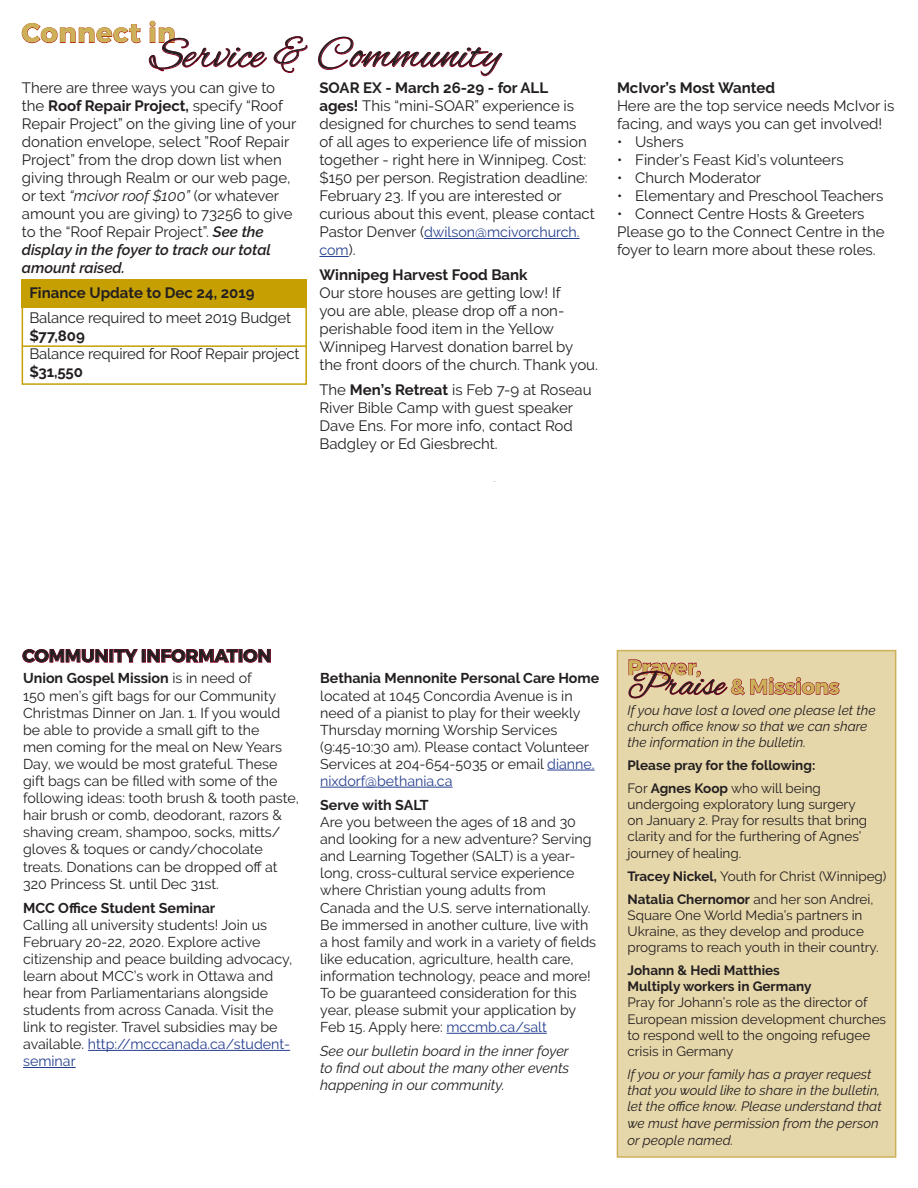
<style>
.page{position:relative;width:918px;height:1188px;background:#fff}
.page>*{position:absolute;margin:0;border:0;box-sizing:border-box;transform-origin:0 0}
.t1{font:45px "Alex Brush";letter-spacing:.01em;color:#231f20}
.t2{font:700 27px "Montserrat";letter-spacing:.025em;color:#cdb159}
.t3{font:700 21px "Montserrat";letter-spacing:-.01em;color:#cdb159}
.t4{font:700 18px "Montserrat";letter-spacing:-.01em;color:#231f20}
.t5{font:15px/18px "Raleway";color:#231f20}
.t6{font:700 15px "Raleway";color:#231f20}
.t7{font:14.25px/17.1px "Raleway";color:#231f20}
.t8{font:italic 14.25px/17.1px "Raleway";color:#231f20;text-align:justify}
.t9{font:14.25px/18px "Raleway";color:#253f8e}
.t10{font:13.5px/16.2px "Raleway";color:#231f20}
.t11{font:italic 13.5px/16.5px "Raleway";color:#231f20}
.t12{font:700 13.5px "Raleway";color:#231f20}
.s1{font-weight:700}
.s2{font-style:italic}
.s3{font-weight:600;font-style:italic}
.s4{font-size:15px;color:#231f20}
.s5{color:#253f8e}
.s6{font-family:"Alex Brush";font-weight:400;font-size:36px;color:#231f20}
</style>
<div class="page">
<div style="left:22px;top:279px;width:285px;height:28px;background:#c6a003"></div>
<div style="left:22px;top:285px;width:285px;height:100px;border:2px solid #c6a003"></div>
<hr style="left:22px;top:345px;width:285px;height:2px;background:#c6a003">
<hr style="left:88px;top:1050px;width:202px;height:1px;background:#253f8e">
<hr style="left:23px;top:1067px;width:53px;height:1px;background:#253f8e">
<hr style="left:547px;top:770px;width:48px;height:1px;background:#253f8e">
<hr style="left:320px;top:787px;width:133px;height:1px;background:#253f8e">
<hr style="left:447px;top:1033px;width:100px;height:1px;background:#253f8e">
<svg style="left:21px;top:23px;width:120px;height:20px"></svg>
<svg style="left:149px;top:21px;width:118px;height:51px"></svg>
<svg style="left:273px;top:36px;width:35px;height:37px"></svg>
<svg style="left:318px;top:36px;width:185px;height:40px"></svg>
<hr style="left:424px;top:238px;width:156px;height:1px;background:#253f8e">
<hr style="left:319px;top:256px;width:30px;height:1px;background:#253f8e">
<svg style="left:22px;top:649px;width:116px;height:14px"></svg>
<div style="left:142px;top:649px;width:4px;height:14px;border:1px solid #900020"></div>
<svg style="left:147px;top:649px;width:124px;height:14px"></svg>
<div style="left:617px;top:650px;width:279px;height:508px;background:#e6d7aa;border:2px solid #cdb159"></div>
<svg style="left:628px;top:659px;width:212px;height:40px"></svg>
<p class="t2" style="left:22px;top:16px;width:155px">Connect in</p>
<p class="t1" style="left:150px;top:29px;width:352px">Service &amp; Community</p>
<p class="t5" style="left:22px;top:79px;width:276px">There are three ways you can give to the <span class="s1">Roof Repair Project,</span> specify “Roof Repair Project” on the giving line of your donation envelope, select ”Roof Repair Project” from the drop down list when giving through Realm or our web page, or text <span class="s2">“mcivor roof $100”</span> (or whatever amount you are giving) to 73256 to give to the “Roof Repair Project”. <span class="s3">See the display in the foyer to track our total amount raised.</span></p>
<p class="t6" style="left:29px;top:284px;width:227px">Finance Update to Dec 24, 2019</p>
<p class="t5" style="left:29px;top:309px;width:263px">Balance required to meet 2019 Budget <span class="s1">$77,809</span></p>
<p class="t5" style="left:29px;top:345px;width:272px">Balance required for Roof Repair project <span class="s1">$31,550</span></p>
<p class="t5" style="left:319px;top:79px;width:277px"><span class="s1">SOAR EX - March 26-29 - for ALL<br>ages!</span> This “mini-SOAR” experience is designed for churches to send teams<br>of all ages to experience life of mission together - right here in Winnipeg. Cost: $150 per person. Registration deadline:<br>February 23. If you are interested or curious about this event, please contact</p>
<p class="t9" style="left:319px;top:223px;width:262px"><span class="s4">Pastor Denver (</span>dwilson@mcivorchurch. com<span class="s4">).</span></p>
<p class="t5" style="left:319px;top:266px;width:280px"><span class="s1">Winnipeg Harvest Food Bank<br></span>Our store houses are getting low! If<br>you are able, please drop off a non&shy;perishable food item in the Yellow Winnipeg Harvest donation barrel by the front doors of the church. Thank you.</p>
<p class="t5" style="left:319px;top:381px;width:274px">The <span class="s1">Men’s Retreat</span> is Feb 7-9 at Roseau River Bible Camp with guest speaker Dave Ens. For more info, contact Rod Badgley or Ed Giesbrecht.</p>
<p class="t5" style="left:617px;top:79px;width:279px"><span class="s1">McIvor’s Most Wanted<br></span>Here are the top service needs McIvor is facing, and ways you can get involved!</p>
<p class="t5" style="left:617px;top:133px;width:68px">• Ushers</p>
<p class="t5" style="left:617px;top:151px;width:228px">• Finder’s Feast Kid’s volunteers</p>
<p class="t5" style="left:617px;top:169px;width:146px">• Church Moderator</p>
<p class="t5" style="left:617px;top:187px;width:268px">• Elementary and Preschool Teachers</p>
<p class="t5" style="left:617px;top:205px;width:249px">• Connect Centre Hosts &amp; Greeters</p>
<p class="t5" style="left:617px;top:223px;width:269px">Please go to the Connect Centre in the foyer to learn more about these roles.</p>
<p class="t4" style="left:22px;top:645px;width:251px">COMMUNITY INFORMATION</p>
<p class="t7" style="left:23px;top:670px;width:277px"><span class="s1">Union Gospel Mission</span> is in need of<br>150 men’s gift bags for our Community Christmas Dinner on Jan. 1. If you would be able to provide a small gift to the<br>men coming for the meal on New Years Day, we would be most grateful. These gift bags can be filled with some of the following ideas: tooth brush &amp; tooth paste, hair brush or comb, deodorant, razors &amp; shaving cream, shampoo, socks, mitts/ gloves &amp; toques or candy/chocolate treats. Donations can be dropped off at 320 Princess St. until Dec 31st.</p>
<p class="t7" style="left:23px;top:899px;width:271px"><span class="s1">MCC Office Student Seminar<br></span>Calling all university students! Join us February 20-22, 2020. Explore active citizenship and peace building advocacy, learn about MCC’s work in Ottawa and hear from Parliamentarians alongside students from across Canada. Visit the link to register. Travel subsidies may be available. <span class="s5">http://mcccanada.ca/student&shy;seminar</span></p>
<p class="t7" style="left:320px;top:670px;width:281px"><span class="s1">Bethania Mennonite Personal Care Home </span>located at 1045 Concordia Avenue is in need of a pianist to play for their weekly Thursday morning Worship Services (9:45-10:30 am). Please contact Volunteer Services at 204-654-5035 or email <span class="s5">dianne. nixdorf@bethania.ca</span></p>
<p class="t7" style="left:320px;top:796px;width:277px"><span class="s1">Serve with SALT<br></span>Are you between the ages of 18 and 30 and looking for a new adventure? Serving and Learning Together (SALT) is a year&shy;long, cross-cultural service experience where Christian young adults from Canada and the U.S. serve internationally.<br>Be immersed in another culture, live with a host family and work in a variety of fields like education, agriculture, health care, information technology, peace and more!<br>To be guaranteed consideration for this year, please submit your application by Feb 15. Apply here: <span class="s5">mccmb.ca/salt</span></p>
<p class="t8" style="left:320px;top:1042px;width:251px">See our bulletin board in the inner foyer to find out about the many other events happening in our community.</p>
<p class="t3" style="left:627px;top:654px;width:75px">Prayer,</p>
<p class="t3" style="left:627px;top:674px;width:214px"><span class="s6">Praise</span> &amp; Missions</p>
<p class="t11" style="left:627px;top:702px;width:250px">If you have lost a loved one please let the church office know so that we can share the information in the bulletin.</p>
<p class="t12" style="left:627px;top:757px;width:189px">Please pray for the following:</p>
<p class="t10" style="left:627px;top:780px;width:241px">For <span class="s1">Agnes Koop</span> who will being undergoing exploratory lung surgery on January 2. Pray for results that bring clarity and for the furthering of Agnes’ journey of healing.</p>
<p class="t10" style="left:627px;top:868px;width:261px"><span class="s1">Tracey Nickel,</span> Youth for Christ (Winnipeg)</p>
<p class="t10" style="left:627px;top:891px;width:253px"><span class="s1">Natalia Chernomor</span> and her son Andrei, Square One World Media’s partners in Ukraine, as they develop and produce programs to reach youth in their country.</p>
<p class="t10" style="left:627px;top:962px;width:260px"><span class="s1">Johann &amp; Hedi Matthies<br>Multiply workers in Germany<br></span>Pray for Johann’s role as the director of<br>European mission development churches to respond well to the ongoing refugee crisis in Germany</p>
<p class="t11" style="left:627px;top:1066px;width:256px">If you or your family has a prayer request that you would like to share in the bulletin, let the office know. Please understand that we must have permission from the person or people named.</p>
</div>
